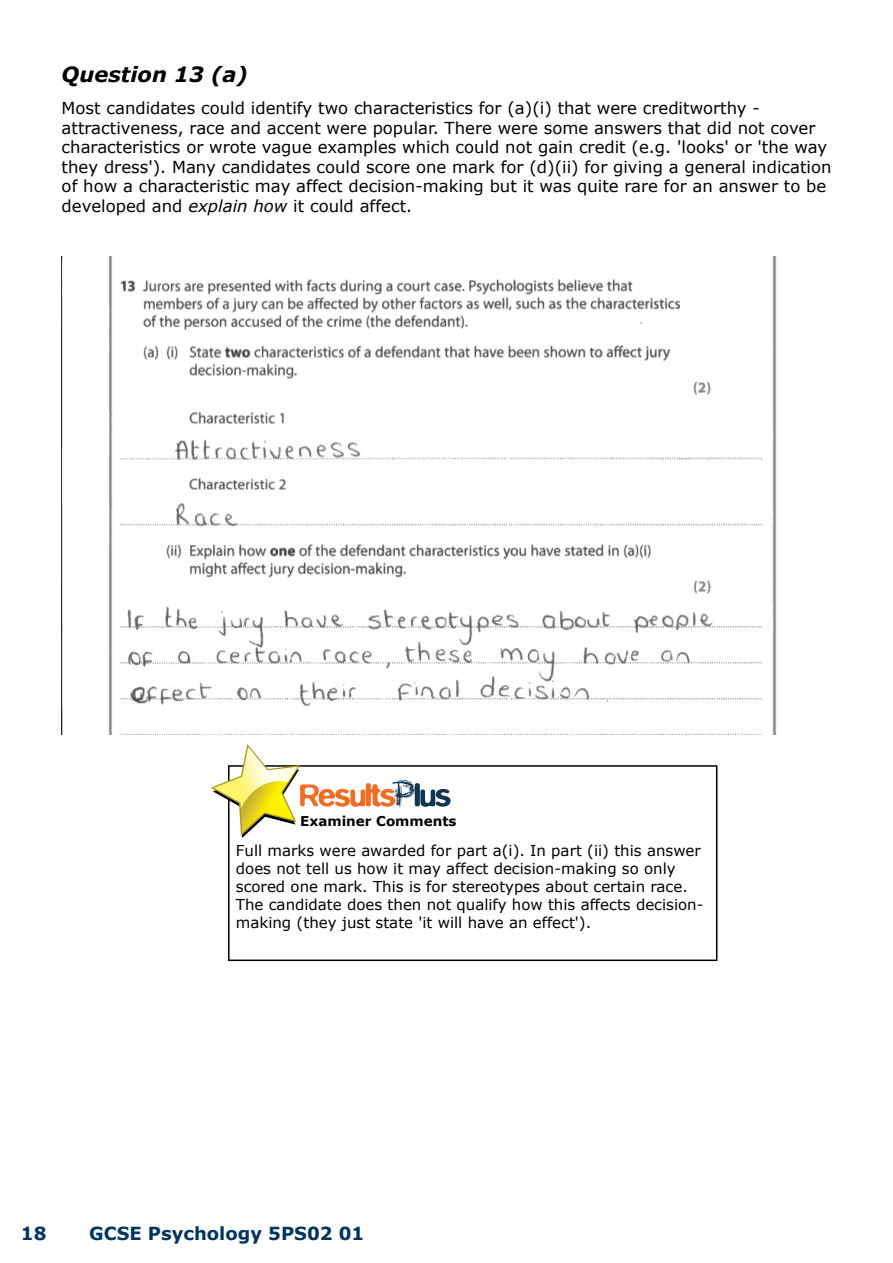
<style>
.page{position:relative;width:893px;height:1263px;background:#fff}
.page>*{position:absolute;margin:0;border:0;box-sizing:border-box;transform-origin:0 0}
.t1{font:italic 700 21px "Verdana";color:#000}
.t2{font:700 18px "Verdana";color:#00355f}
.t3{font:16.5px/19.5px "Verdana";color:#000}
.t4{font:15px/18px "Verdana";color:#000}
.t5{font:700 13.5px "Verdana";color:#000}
.s1{font-style:italic}
</style>
<div class="page">
<img style="left:62px;top:257px;width:715px;height:478px">
<div style="left:228px;top:765px;width:489px;height:196px;border:2px solid #000"></div>
<svg style="left:211px;top:744px;width:240px;height:94px"></svg>
<p class="t1" style="left:62px;top:59px;width:188px">Question 13 (a)</p>
<p class="t3" style="left:62px;top:98px;width:771px">Most candidates could identify two characteristics for (a)(i) that were creditworthy - attractiveness, race and accent were popular. There were some answers that did not cover characteristics or wrote vague examples which could not gain credit (e.g. 'looks' or 'the way they dress'). Many candidates could score one mark for (d)(ii) for giving a general indication of how a characteristic may affect decision-making but it was quite rare for an answer to be developed and <span class="s1">explain how</span> it could affect.</p>
<p class="t5" style="left:300px;top:811px;width:158px">Examiner Comments</p>
<p class="t4" style="left:236px;top:841px;width:469px">Full marks were awarded for part a(i). In part (ii) this answer does not tell us how it may affect decision-making so only scored one mark. This is for stereotypes about certain race.<br>The candidate does then not qualify how this affects decision&shy;making (they just state 'it will have an effect').</p>
<p class="t2" style="left:21px;top:1221px;width:27px">18</p>
<p class="t2" style="left:89px;top:1221px;width:277px">GCSE Psychology 5PS02 01</p>
</div>
